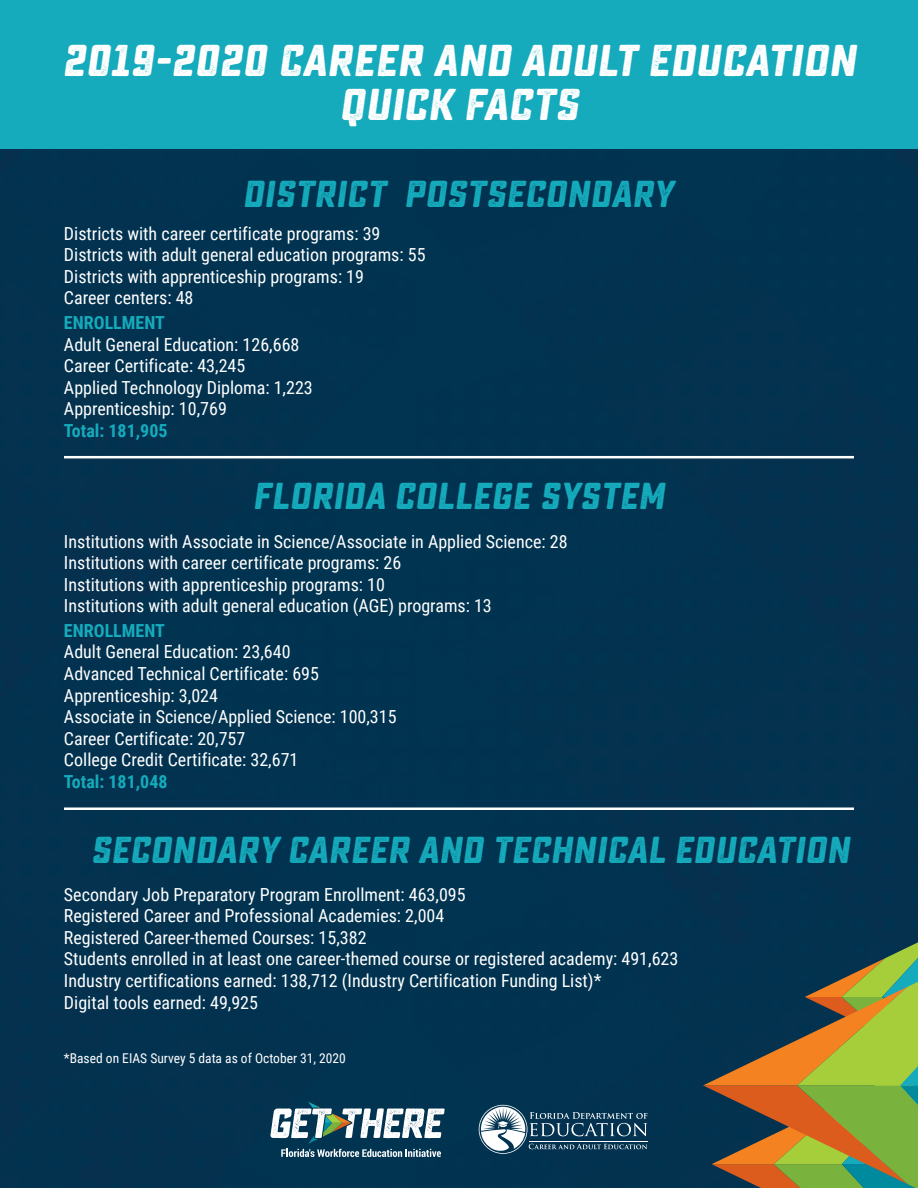
<style>
.page{position:relative;width:918px;height:1188px;background:#fff}
.page>*{position:absolute;margin:0;border:0;box-sizing:border-box;transform-origin:0 0}
.t1{font:44.55px/43.5px "Sucrose Slant Bold One";color:#fff;text-align:center}
.t2{font:37.5px "Sucrose Slant Bold One";color:#15abbc}
.t3{font:18px/21.6px "Roboto Condensed";color:#fff}
.t4{font:700 18px "Roboto Condensed";color:#15abbc}
.t5{font:13.5px "Roboto Condensed";color:#fff}
</style>
<div class="page">
<div style="left:0;top:149px;width:917px;height:1039px;background:#023350"></div>
<div style="left:0;top:0;width:918px;height:149px;background:#15abbc"></div>
<svg style="left:479px;top:1105px;width:169px;height:49px;background:#43667c"></svg>
<svg style="left:270px;top:1102px;width:175px;height:55px"></svg>
<hr style="left:64px;top:456px;width:790px;height:2px;background:#fff">
<hr style="left:64px;top:807px;width:790px;height:3px;background:#fff">
<svg style="left:703px;top:890px;width:215px;height:298px;background:#586842"></svg>
<h1 class="t1" style="left:62px;top:40px;width:795px">2019-2020 CAREER AND ADULT EDUCATION<br>QUICK FACTS</h1>
<h2 class="t2" style="left:243px;top:172px;width:432px">DISTRICT POSTSECONDARY</h2>
<p class="t3" style="left:64px;top:222px;width:363px">Districts with career certificate programs: 39<br>Districts with adult general education programs: 55<br>Districts with apprenticeship programs: 19<br>Career centers: 48</p>
<p class="t4" style="left:64px;top:310px;width:102px">ENROLLMENT</p>
<p class="t3" style="left:64px;top:333px;width:250px">Adult General Education: 126,668<br>Career Certificate: 43,245<br>Applied Technology Diploma: 1,223<br>Apprenticeship: 10,769</p>
<p class="t4" style="left:64px;top:418px;width:105px">Total: 181,905</p>
<h2 class="t2" style="left:253px;top:474px;width:413px">FLORIDA COLLEGE SYSTEM</h2>
<p class="t3" style="left:64px;top:530px;width:505px">Institutions with Associate in Science/Associate in Applied Science: 28<br>Institutions with career certificate programs: 26<br>Institutions with apprenticeship programs: 10<br>Institutions with adult general education (AGE) programs: 13</p>
<p class="t4" style="left:64px;top:618px;width:102px">ENROLLMENT</p>
<p class="t3" style="left:64px;top:640px;width:334px">Adult General Education: 23,640<br>Advanced Technical Certificate: 695<br>Apprenticeship: 3,024<br>Associate in Science/Applied Science: 100,315<br>Career Certificate: 20,757<br>College Credit Certificate: 32,671</p>
<p class="t4" style="left:64px;top:769px;width:105px">Total: 181,048</p>
<h2 class="t2" style="left:91px;top:828px;width:760px">SECONDARY CAREER AND TECHNICAL EDUCATION</h2>
<p class="t3" style="left:64px;top:883px;width:616px">Secondary Job Preparatory Program Enrollment: 463,095<br>Registered Career and Professional Academies: 2,004<br>Registered Career-themed Courses: 15,382<br>Students enrolled in at least one career-themed course or registered academy: 491,623<br>Industry certifications earned: 138,712 (Industry Certification Funding List)*<br>Digital tools earned: 49,925</p>
<p class="t5" style="left:64px;top:1049px;width:283px">*Based on EIAS Survey 5 data as of October 31, 2020</p>
</div>
